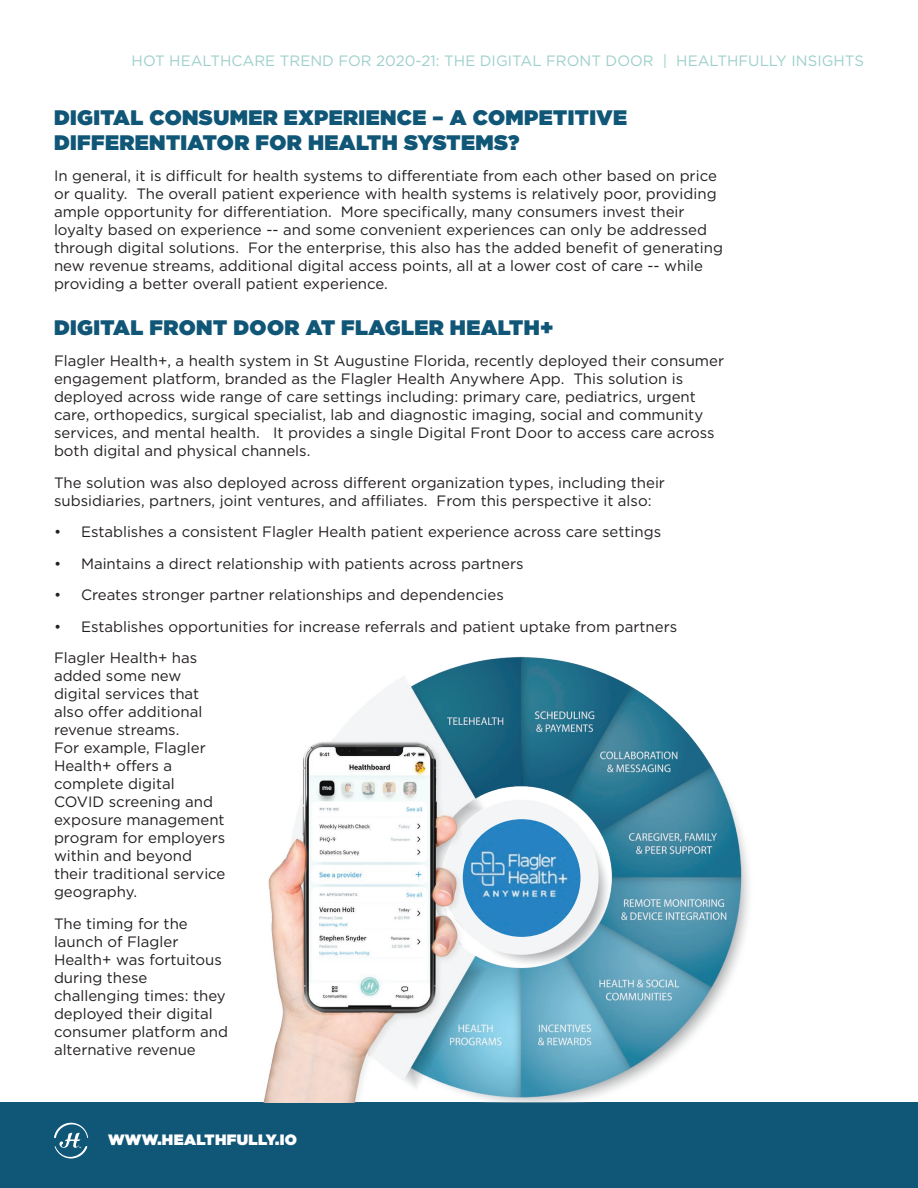
<style>
.page{position:relative;width:918px;height:1188px;background:#fff}
.page>*{position:absolute;margin:0;border:0;box-sizing:border-box;transform-origin:0 0}
.t1{font:900 21px/25.2px "Gotham";letter-spacing:.02em;color:#105677}
.t2{font:15px/18px "Gotham";color:#231f20}
.t3{font:15px "Gotham";color:#9ed0cb}
.t4{font:900 15px "Gotham";letter-spacing:.025em;color:#fff}
</style>
<div class="page">
<div style="left:0;top:1103px;width:918px;height:85px;background:#105677"></div>
<svg style="left:54px;top:1123px;width:34px;height:36px"></svg>
<img style="left:251px;top:656px;width:513px;height:447px">
<img style="left:463px;top:819px;width:117px;height:118px;border-radius:59px">
<p class="t3" style="left:132px;top:51px;width:734px">HOT HEALTHCARE TREND FOR 2020-21: THE DIGITAL FRONT DOOR | HEALTHFULLY INSIGHTS</p>
<h1 class="t1" style="left:54px;top:104px;width:575px">DIGITAL CONSUMER EXPERIENCE – A COMPETITIVE<br>DIFFERENTIATOR FOR HEALTH SYSTEMS?</h1>
<p class="t2" style="left:54px;top:167px;width:671px">In general, it is difficult for health systems to differentiate from each other based on price or quality. The overall patient experience with health systems is relatively poor, providing ample opportunity for differentiation. More specifically, many consumers invest their loyalty based on experience -- and some convenient experiences can only be addressed through digital solutions. For the enterprise, this also has the added benefit of generating new revenue streams, additional digital access points, all at a lower cost of care -- while providing a better overall patient experience.</p>
<h1 class="t1" style="left:54px;top:315px;width:501px">DIGITAL FRONT DOOR AT FLAGLER HEALTH+</h1>
<p class="t2" style="left:54px;top:352px;width:672px">Flagler Health+, a health system in St Augustine Florida, recently deployed their consumer engagement platform, branded as the Flagler Health Anywhere App. This solution is deployed across wide range of care settings including: primary care, pediatrics, urgent care, orthopedics, surgical specialist, lab and diagnostic imaging, social and community services, and mental health. It provides a single Digital Front Door to access care across both digital and physical channels.</p>
<p class="t2" style="left:54px;top:473px;width:613px">The solution was also deployed across different organization types, including their subsidiaries, partners, joint ventures, and affiliates. From this perspective it also:</p>
<p class="t2" style="left:54px;top:523px;width:609px">• Establishes a consistent Flagler Health patient experience across care settings</p>
<p class="t2" style="left:54px;top:554px;width:471px">• Maintains a direct relationship with patients across partners</p>
<p class="t2" style="left:54px;top:586px;width:451px">• Creates stronger partner relationships and dependencies</p>
<p class="t2" style="left:54px;top:611px;width:625px;line-height:31.5px">• Establishes opportunities for increase referrals and patient uptake from partners<br>Flagler Health+ has</p>
<p class="t2" style="left:54px;top:667px;width:173px">added some new digital services that also offer additional revenue streams.<br>For example, Flagler<br>Health+ offers a complete digital<br>COVID screening and exposure management program for employers within and beyond their traditional service geography.</p>
<p class="t2" style="left:54px;top:914px;width:176px">The timing for the launch of Flagler<br>Health+ was fortuitous during these challenging times: they deployed their digital consumer platform and alternative revenue</p>
<p class="t4" style="left:108px;top:1129px;width:191px">WWW.HEALTHFULLY.IO</p>
</div>
